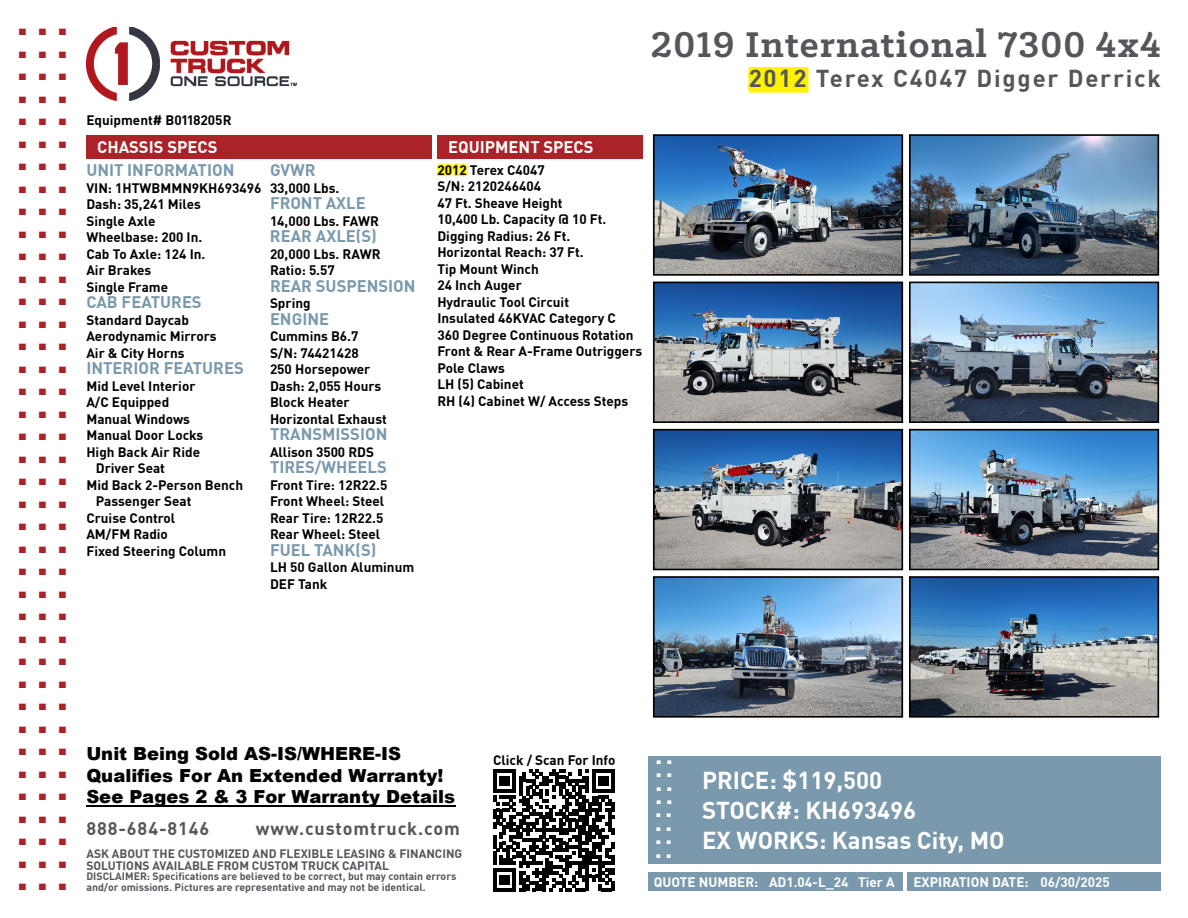
<style>
.page{position:relative;width:1188px;height:918px;background:#fff}
.page>*{position:absolute;margin:0;border:0;box-sizing:border-box;transform-origin:0 0}
.t1{font:700 45px "DIN Pro";color:#ab2328}
.t2{font:700 40.5px "Klinic Slab";letter-spacing:.025em;color:#53565a}
.t3{font:700 25.5px "DIN Pro";color:#fff}
.t4{font:700 24px/30px "DIN Pro";color:#fff}
.t5{font:700 24px "DIN Pro";letter-spacing:.075em;color:#53565a}
.t6{font:900 18px/21.3px "Arial";color:#000}
.t7{font:700 18px "DIN Pro";letter-spacing:.05em;color:#53565a}
.t8{font:700 16.5px "DIN Pro";color:#7a99ac}
.t9{font:700 16.5px "DIN Pro";color:#fff}
.t10{font:700 13.5px/16.5px "DIN Pro";color:#000}
.t11{font:700 13.5px "DIN Pro";color:#fff}
.t12{font:700 12px/12px "DIN Pro";color:#53565a}
.t13{font:700 10.5px/10.5px "DIN Pro";color:#53565a}
.s1{color:#fff200}
.s2{font-size:24.15px;color:#fff200}
</style>
<div class="page">
<img style="left:86px;top:27px;width:211px;height:74px">
<div style="left:648px;top:756px;width:513px;height:108px;background:#7a99ac"></div>
<div style="left:908px;top:872px;width:253px;height:19px;background:#7a99ac"></div>
<div style="left:648px;top:872px;width:254px;height:19px;background:#7a99ac"></div>
<div style="left:86px;top:135px;width:346px;height:23px;background:#ab2328"></div>
<div style="left:437px;top:135px;width:206px;height:23px;background:#ab2328"></div>
<hr style="left:86px;top:806px;width:369px;height:1px;background:#000">
<div style="left:749px;top:67px;width:60px;height:26px;background:#fff200"></div>
<svg style="left:493px;top:769px;width:122px;height:122px"></svg>
<img style="left:656px;top:137px;width:244px;height:136px">
<div style="left:653px;top:134px;width:250px;height:142px;border:2px solid #000"></div>
<img style="left:912px;top:137px;width:244px;height:136px">
<div style="left:909px;top:134px;width:250px;height:142px;border:2px solid #000"></div>
<img style="left:656px;top:285px;width:244px;height:135px">
<div style="left:653px;top:282px;width:250px;height:141px;border:2px solid #000"></div>
<img style="left:912px;top:285px;width:244px;height:135px">
<div style="left:909px;top:282px;width:250px;height:141px;border:2px solid #000"></div>
<img style="left:656px;top:432px;width:244px;height:135px">
<div style="left:653px;top:429px;width:250px;height:141px;border:2px solid #000"></div>
<img style="left:912px;top:432px;width:244px;height:135px">
<div style="left:909px;top:429px;width:250px;height:141px;border:2px solid #000"></div>
<img style="left:656px;top:579px;width:244px;height:136px">
<div style="left:653px;top:576px;width:250px;height:142px;border:2px solid #000"></div>
<img style="left:912px;top:579px;width:244px;height:136px">
<div style="left:909px;top:576px;width:250px;height:142px;border:2px solid #000"></div>
<h1 class="t1" style="left:16px;top:-16px;width:54px">...</h1>
<h1 class="t1" style="left:16px;top:6px;width:54px">...</h1>
<h1 class="t1" style="left:16px;top:29px;width:54px">...</h1>
<h1 class="t1" style="left:16px;top:51px;width:54px">...</h1>
<h1 class="t1" style="left:16px;top:74px;width:54px">...</h1>
<h1 class="t1" style="left:16px;top:96px;width:54px">...</h1>
<h1 class="t1" style="left:16px;top:119px;width:54px">...</h1>
<h1 class="t1" style="left:16px;top:141px;width:54px">...</h1>
<h1 class="t1" style="left:16px;top:164px;width:54px">...</h1>
<h1 class="t1" style="left:16px;top:186px;width:54px">...</h1>
<h1 class="t1" style="left:16px;top:209px;width:54px">...</h1>
<h1 class="t1" style="left:16px;top:231px;width:54px">...</h1>
<h1 class="t1" style="left:16px;top:254px;width:54px">...</h1>
<h1 class="t1" style="left:16px;top:276px;width:54px">...</h1>
<h1 class="t1" style="left:16px;top:299px;width:54px">...</h1>
<h1 class="t1" style="left:16px;top:321px;width:54px">...</h1>
<h1 class="t1" style="left:16px;top:344px;width:54px">...</h1>
<h1 class="t1" style="left:16px;top:366px;width:54px">...</h1>
<h1 class="t1" style="left:16px;top:389px;width:54px">...</h1>
<h1 class="t1" style="left:16px;top:411px;width:54px">...</h1>
<h1 class="t1" style="left:16px;top:434px;width:54px">...</h1>
<h1 class="t1" style="left:16px;top:456px;width:54px">...</h1>
<h1 class="t1" style="left:16px;top:479px;width:54px">...</h1>
<h1 class="t1" style="left:16px;top:501px;width:54px">...</h1>
<h1 class="t1" style="left:16px;top:524px;width:54px">...</h1>
<h1 class="t1" style="left:16px;top:546px;width:54px">...</h1>
<h1 class="t1" style="left:16px;top:569px;width:54px">...</h1>
<h1 class="t1" style="left:16px;top:591px;width:54px">...</h1>
<h1 class="t1" style="left:16px;top:614px;width:54px">...</h1>
<h1 class="t1" style="left:16px;top:636px;width:54px">...</h1>
<h1 class="t1" style="left:16px;top:659px;width:54px">...</h1>
<h1 class="t1" style="left:16px;top:681px;width:54px">...</h1>
<h1 class="t1" style="left:16px;top:704px;width:54px">...</h1>
<h1 class="t1" style="left:16px;top:726px;width:54px">...</h1>
<h1 class="t1" style="left:16px;top:749px;width:54px">...</h1>
<h1 class="t1" style="left:16px;top:771px;width:54px">...</h1>
<h1 class="t1" style="left:16px;top:794px;width:54px">...</h1>
<h1 class="t1" style="left:16px;top:816px;width:54px">...</h1>
<h1 class="t1" style="left:16px;top:839px;width:54px">...</h1>
<p class="t10" style="left:86px;top:111px;width:147px">Equipment# B0118205R</p>
<p class="t9" style="left:97px;top:134px;width:122px">CHASSIS SPECS</p>
<p class="t9" style="left:448px;top:134px;width:147px">EQUIPMENT SPECS</p>
<p class="t8" style="left:270px;top:157px;width:47px">GVWR</p>
<p class="t10" style="left:270px;top:179px;width:71px">33,000 Lbs.</p>
<p class="t8" style="left:270px;top:190px;width:97px">FRONT AXLE</p>
<p class="t10" style="left:270px;top:212px;width:110px">14,000 Lbs. FAWR</p>
<p class="t8" style="left:270px;top:223px;width:108px">REAR AXLE(S)</p>
<p class="t10" style="left:270px;top:245px;width:112px">20,000 Lbs. RAWR<br>Ratio: 5.57</p>
<p class="t8" style="left:270px;top:273px;width:147px">REAR SUSPENSION</p>
<p class="t10" style="left:270px;top:294px;width:42px">Spring</p>
<p class="t8" style="left:270px;top:306px;width:61px">ENGINE</p>
<p class="t10" style="left:270px;top:327px;width:118px">Cummins B6.7<br>S/N: 74421428<br>250 Horsepower<br>Dash: 2,055 Hours<br>Block Heater<br>Horizontal Exhaust</p>
<p class="t8" style="left:270px;top:421px;width:119px">TRANSMISSION</p>
<p class="t10" style="left:270px;top:443px;width:106px">Allison 3500 RDS</p>
<p class="t8" style="left:270px;top:454px;width:118px">TIRES/WHEELS</p>
<p class="t10" style="left:270px;top:476px;width:119px">Front Tire: 12R22.5<br>Front Wheel: Steel<br>Rear Tire: 12R22.5<br>Rear Wheel: Steel</p>
<p class="t8" style="left:270px;top:537px;width:108px">FUEL TANK(S)</p>
<p class="t10" style="left:270px;top:558px;width:146px">LH 50 Gallon Aluminum<br>DEF Tank</p>
<p class="t8" style="left:86px;top:157px;width:150px">UNIT INFORMATION</p>
<p class="t10" style="left:86px;top:179px;width:177px">VIN: 1HTWBMMN9KH693496<br>Dash: 35,241 Miles<br>Single Axle<br>Wheelbase: 200 In.<br>Cab To Axle: 124 In.<br>Air Brakes<br>Single Frame</p>
<p class="t8" style="left:86px;top:289px;width:117px">CAB FEATURES</p>
<p class="t10" style="left:86px;top:311px;width:132px">Standard Daycab<br>Aerodynamic Mirrors<br>Air &amp; City Horns</p>
<p class="t8" style="left:86px;top:355px;width:159px">INTERIOR FEATURES</p>
<p class="t10" style="left:86px;top:377px;width:111px">Mid Level Interior</p>
<p class="t10" style="left:86px;top:393px;width:84px">A/C Equipped</p>
<p class="t10" style="left:86px;top:410px;width:105px">Manual Windows</p>
<p class="t10" style="left:86px;top:426px;width:119px">Manual Door Locks</p>
<p class="t10" style="left:86px;top:443px;width:115px">High Back Air Ride</p>
<p class="t10" style="left:96px;top:459px;width:71px">Driver Seat</p>
<p class="t10" style="left:86px;top:476px;width:158px">Mid Back 2-Person Bench</p>
<p class="t10" style="left:96px;top:492px;width:97px">Passenger Seat</p>
<p class="t10" style="left:86px;top:509px;width:90px">Cruise Control</p>
<p class="t10" style="left:86px;top:525px;width:83px">AM/FM Radio</p>
<p class="t10" style="left:86px;top:542px;width:141px">Fixed Steering Column</p>
<p class="t10" style="left:437px;top:161px;width:206px"><span class="s1">2012</span> Terex C4047<br>S/N: 2120246404<br>47 Ft. Sheave Height<br>10,400 Lb. Capacity @ 10 Ft.<br>Digging Radius: 26 Ft.<br>Horizontal Reach: 37 Ft.<br>Tip Mount Winch<br>24 Inch Auger<br>Hydraulic Tool Circuit<br>Insulated 46KVAC Category C<br>360 Degree Continuous Rotation<br>Front &amp; Rear A-Frame Outriggers<br>Pole Claws<br>LH (5) Cabinet<br>RH (4) Cabinet W/ Access Steps</p>
<h2 class="t2" style="left:651px;top:18px;width:512px">2019 International 7300 4x4</h2>
<h3 class="t5" style="left:749px;top:60px;width:414px"><span class="s2">2012</span> Terex C4047 Digger Derrick</h3>
<h3 class="t6" style="left:86px;top:743px;width:370px">Unit Being Sold AS-IS/WHERE-IS<br>Qualifies For An Extended Warranty!<br>See Pages 2 &amp; 3 For Warranty Details</h3>
<h3 class="t7" style="left:86px;top:815px;width:124px">888-684-8146</h3>
<h3 class="t7" style="left:256px;top:815px;width:206px">www.customtruck.com</h3>
<p class="t12" style="left:86px;top:847px;width:378px">ASK ABOUT THE CUSTOMIZED AND FLEXIBLE LEASING &amp; FINANCING<br>SOLUTIONS AVAILABLE FROM CUSTOM TRUCK CAPITAL</p>
<p class="t13" style="left:86px;top:871px;width:371px">DISCLAIMER: Specifications are believed to be correct, but may contain errors and/or omissions. Pictures are representative and may not be identical.</p>
<p class="t10" style="left:493px;top:751px;width:124px">Click / Scan For Info</p>
<h3 class="t3" style="left:655px;top:734px;width:20px">..</h3>
<h3 class="t3" style="left:655px;top:748px;width:20px">..</h3>
<h3 class="t3" style="left:655px;top:761px;width:20px">..</h3>
<h3 class="t3" style="left:655px;top:775px;width:20px">..</h3>
<h3 class="t4" style="left:702px;top:764px;width:304px">PRICE: $119,500<br>STOCK#: KH693496<br>EX WORKS: Kansas City, MO</h3>
<p class="t11" style="left:654px;top:871px;width:243px">QUOTE NUMBER: AD1.04-L_24 Tier A</p>
<p class="t11" style="left:913px;top:871px;width:198px">EXPIRATION DATE: 06/30/2025</p>
<h3 class="t3" style="left:655px;top:788px;width:19px">..</h3>
<h3 class="t3" style="left:655px;top:801px;width:19px">..</h3>
<h3 class="t3" style="left:655px;top:815px;width:19px">..</h3>
<h3 class="t3" style="left:655px;top:828px;width:19px">..</h3>
</div>
